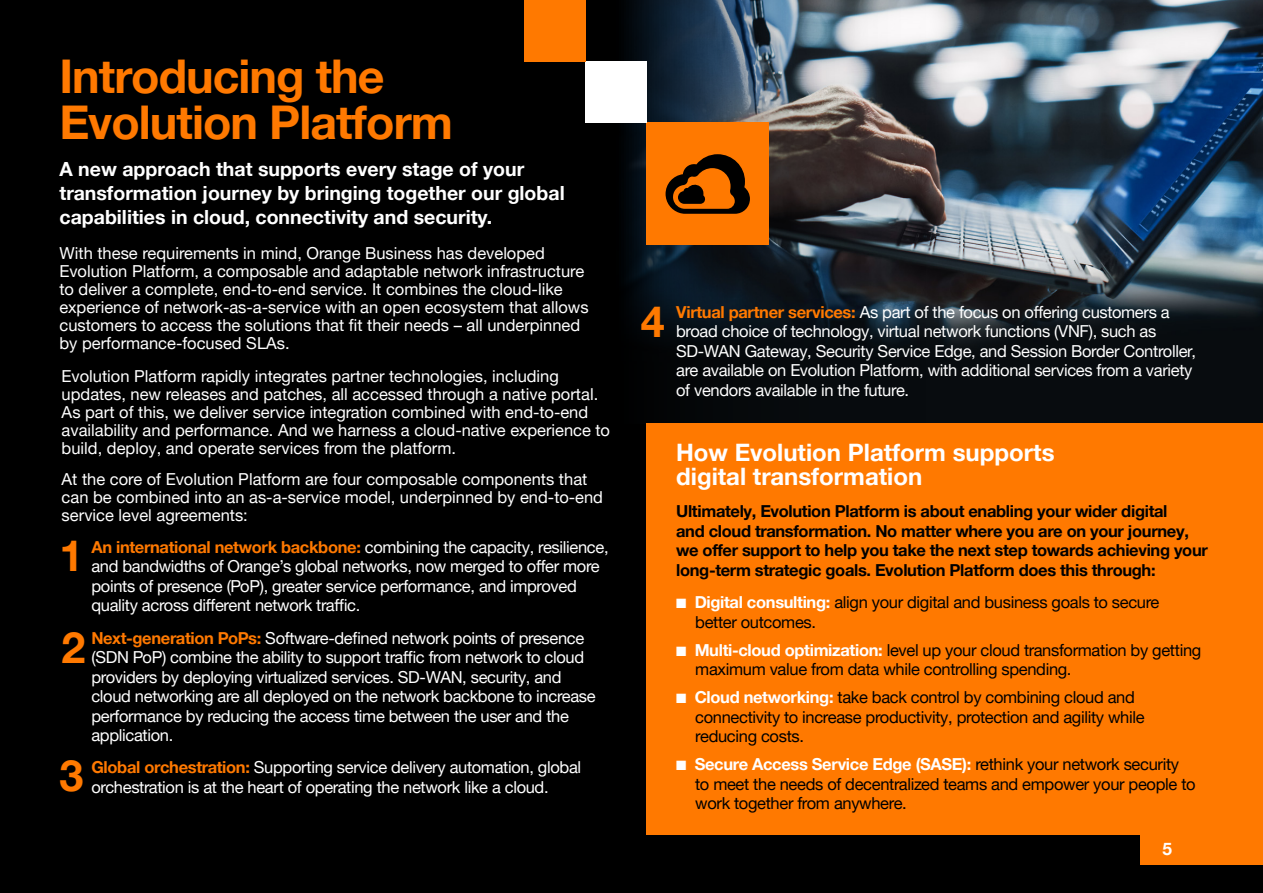
<style>
.page{position:relative;width:1263px;height:893px;background:#000}
.page>*{position:absolute;margin:0;border:0;box-sizing:border-box;transform-origin:0 0}
.t1{font:700 46.5px/46.5px "Helvetica Neue";letter-spacing:-.02em;color:#ff7900}
.t2{font:700 43.05px/91.7px "Helvetica Neue";color:#ff7900}
.t3{font:700 24px/24px "Helvetica Neue";color:#fff}
.t4{font:700 19.5px/24px "Helvetica Neue";color:#fff}
.t5{font:700 17.25px "Helvetica Neue";color:#fff}
.t6{font:16.5px/19.5px "Helvetica Neue";letter-spacing:-.02em;color:#fff}
.t7{font:16.5px/18px "Helvetica Neue";color:#fff}
.t8{font:16.5px/19.5px "Helvetica Neue";letter-spacing:-.02em;color:#000}
.t9{font:700 16.5px/19.5px "Helvetica Neue";letter-spacing:-.02em;color:#000}
.s1{font-weight:700;color:#ff7900}
.s2{color:#fff}
.s3{font-weight:700;color:#fff}
</style>
<div class="page">
<div style="left:1141px;top:833px;width:122px;height:32px;background:#ff7900"></div>
<img style="left:626px;top:0;width:637px;height:423px">
<div style="left:646px;top:423px;width:617px;height:411px;background:#ff7900"></div>
<div style="left:646px;top:123px;width:123px;height:122px;background:#ff7900"></div>
<svg style="left:665px;top:154px;width:85px;height:60px"></svg>
<div style="left:585px;top:61px;width:61px;height:62px;background:#fff"></div>
<div style="left:524px;top:0;width:61px;height:61px;background:#ff7900"></div>
<h1 class="t1" style="left:60px;top:53px;width:395px">Introducing the<br>Evolution Platform</h1>
<p class="t4" style="left:60px;top:157px;width:507px">A new approach that supports every stage of your transformation journey by bringing together our global capabilities in cloud, connectivity and security.</p>
<p class="t7" style="left:60px;top:244px;width:531px">With these requirements in mind, Orange Business has developed Evolution Platform, a composable and adaptable network infrastructure to deliver a complete, end-to-end service. It combines the cloud-like experience of network-as-a-service with an open ecosystem that allows customers to access the solutions that fit their needs – all underpinned by performance-focused SLAs.</p>
<p class="t7" style="left:62px;top:367px;width:550px">Evolution Platform rapidly integrates partner technologies, including updates, new releases and patches, all accessed through a native portal.<br>As part of this, we deliver service integration combined with end-to-end availability and performance. And we harness a cloud-native experience to build, deploy, and operate services from the platform.</p>
<p class="t7" style="left:62px;top:469px;width:543px">At the core of Evolution Platform are four composable components that can be combined into an as-a-service model, underpinned by end-to-end service level agreements:</p>
<p class="t6" style="left:91px;top:537px;width:519px"><span class="s1">An international network backbone:</span> combining the capacity, resilience, and bandwidths of Orange’s global networks, now merged to offer more points of presence (PoP), greater service performance, and improved quality across different network traffic.</p>
<p class="t6" style="left:91px;top:628px;width:506px"><span class="s1">Next-generation PoPs:</span> Software-defined network points of presence (SDN PoP) combine the ability to support traffic from network to cloud providers by deploying virtualized services. SD-WAN, security, and cloud networking are all deployed on the network backbone to increase performance by reducing the access time between the user and the application.</p>
<p class="t6" style="left:91px;top:758px;width:491px"><span class="s1">Global orchestration:</span> Supporting service delivery automation, global orchestration is at the heart of operating the network like a cloud.</p>
<h2 class="t2" style="left:60px;top:510px;width:28px">1<br>2</h2>
<h2 class="t2" style="left:60px;top:730px;width:25px">3</h2>
<h2 class="t2" style="left:641px;top:275px;width:25px">4</h2>
<p class="t6" style="left:676px;top:302px;width:521px"><span class="s1">Virtual partner services:</span> As part of the focus on offering customers a broad choice of technology, virtual network functions (VNF), such as SD-WAN Gateway, Security Service Edge, and Session Border Controller, are available on Evolution Platform, with additional services from a variety of vendors available in the future.</p>
<h3 class="t3" style="left:676px;top:440px;width:380px">How Evolution Platform supports digital transformation</h3>
<p class="t9" style="left:676px;top:502px;width:533px">Ultimately, Evolution Platform is about enabling your wider digital<br>and cloud transformation. No matter where you are on your journey, we offer support to help you take the next step towards achieving your long-term strategic goals. Evolution Platform does this through:</p>
<p class="t8" style="left:695px;top:592px;width:466px;text-indent:-19px"><span class="s2">■</span> <span class="s3">Digital consulting:</span> align your digital and business goals to secure better outcomes.</p>
<p class="t8" style="left:695px;top:640px;width:507px;text-indent:-19px"><span class="s2">■</span> <span class="s3">Multi-cloud optimization:</span> level up your cloud transformation by getting maximum value from data while controlling spending.</p>
<p class="t8" style="left:695px;top:687px;width:451px;text-indent:-19px"><span class="s2">■</span> <span class="s3">Cloud networking:</span> take back control by combining cloud and connectivity to increase productivity, protection and agility while reducing costs.</p>
<p class="t8" style="left:695px;top:754px;width:502px;text-indent:-19px"><span class="s2">■</span> <span class="s3">Secure Access Service Edge (SASE):</span> rethink your network security to meet the needs of decentralized teams and empower your people to work together from anywhere.</p>
<p class="t5" style="left:1162px;top:838px;width:11px">5</p>
</div>
